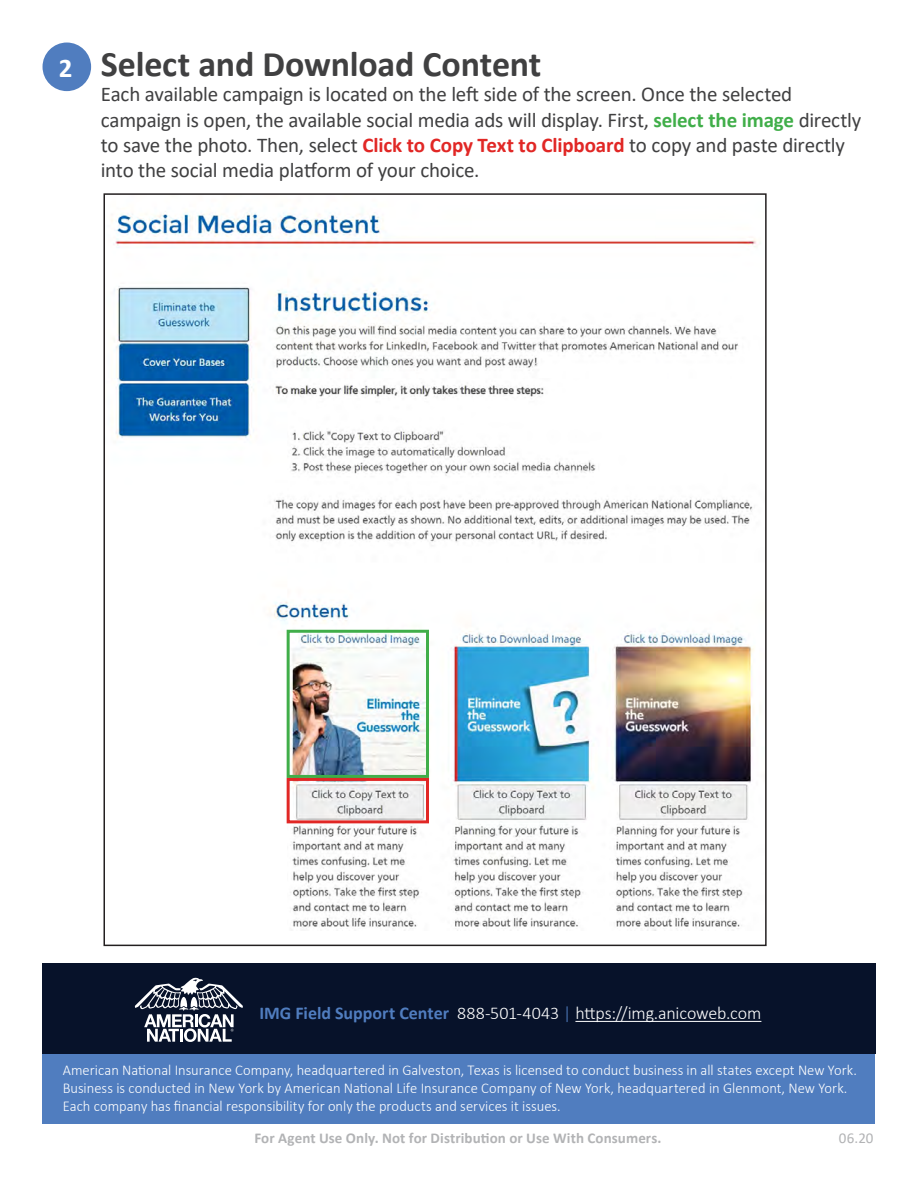
<style>
.page{position:relative;width:918px;height:1188px;background:#fff}
.page>*{position:absolute;margin:0;border:0;box-sizing:border-box;transform-origin:0 0}
.t1{font:700 36px "Calibri";letter-spacing:-.005em;color:#404041}
.t2{font:700 27px "Calibri";color:#fff}
.t3{font:21px/25.2px "Calibri";letter-spacing:-.01em;color:#404041}
.t4{font:300 18px "Calibri";letter-spacing:-.01em;color:#fff}
.t5{font:300 15px/18.3px "Calibri";color:#fff}
.t6{font:700 15px "Calibri";letter-spacing:.005em;color:#b2b3b5}
.t7{font:15px "Calibri";color:#b2b3b5}
.s1{font-weight:700;color:#40ae49}
.s2{font-weight:700;color:#e12725}
.s3{font-weight:700;color:#507dbf}
.s4{color:#507dbf}
</style>
<div class="page">
<div style="left:43px;top:1051px;width:832px;height:73px;background:#507dbf"></div>
<div style="left:42px;top:964px;width:833px;height:90px;background:#07122a"></div>
<hr style="left:575px;top:1021px;width:186px;height:1px;background:#fff">
<svg style="left:135px;top:978px;width:108px;height:64px"></svg>
<div style="left:43px;top:43px;width:48px;height:48px;background:#507dbf;border-radius:50%"></div>
<img style="left:111px;top:213px;width:646px;height:718px">
<div style="left:287px;top:630px;width:142px;height:148px;border:3px solid #40ae49"></div>
<div style="left:287px;top:778px;width:142px;height:45px;border:3px solid #e12725"></div>
<p class="t2" style="left:59px;top:49px;width:15px">2</p>
<p class="t1" style="left:101px;top:39px;width:442px">Select and Download Content</p>
<p class="t3" style="left:101px;top:81px;width:762px">Each available campaign is located on the left side of the screen. Once the selected campaign is open, the available social media ads will display. First, <span class="s1">select the image</span> directly to save the photo. Then, select <span class="s2">Click to Copy Text to Clipboard</span> to copy and paste directly into the social media platform of your choice.</p>
<p class="t4" style="left:259px;top:1002px;width:503px"><span class="s3">IMG Field Support Center</span> 888-501-4043 <span class="s4">|</span> https://img.anicoweb.com</p>
<p class="t5" style="left:63px;top:1060px;width:796px">American National Insurance Company, headquartered in Galveston, Texas is licensed to conduct business in all states except New York.<br>Business is conducted in New York by American National Life Insurance Company of New York, headquartered in Glenmont, New York.<br>Each company has financial responsibility for only the products and services it issues.</p>
<p class="t6" style="left:254px;top:1127px;width:409px">For Agent Use Only. Not for Distribution or Use With Consumers.</p>
<p class="t7" style="left:839px;top:1128px;width:36px">06.20</p>
</div>
